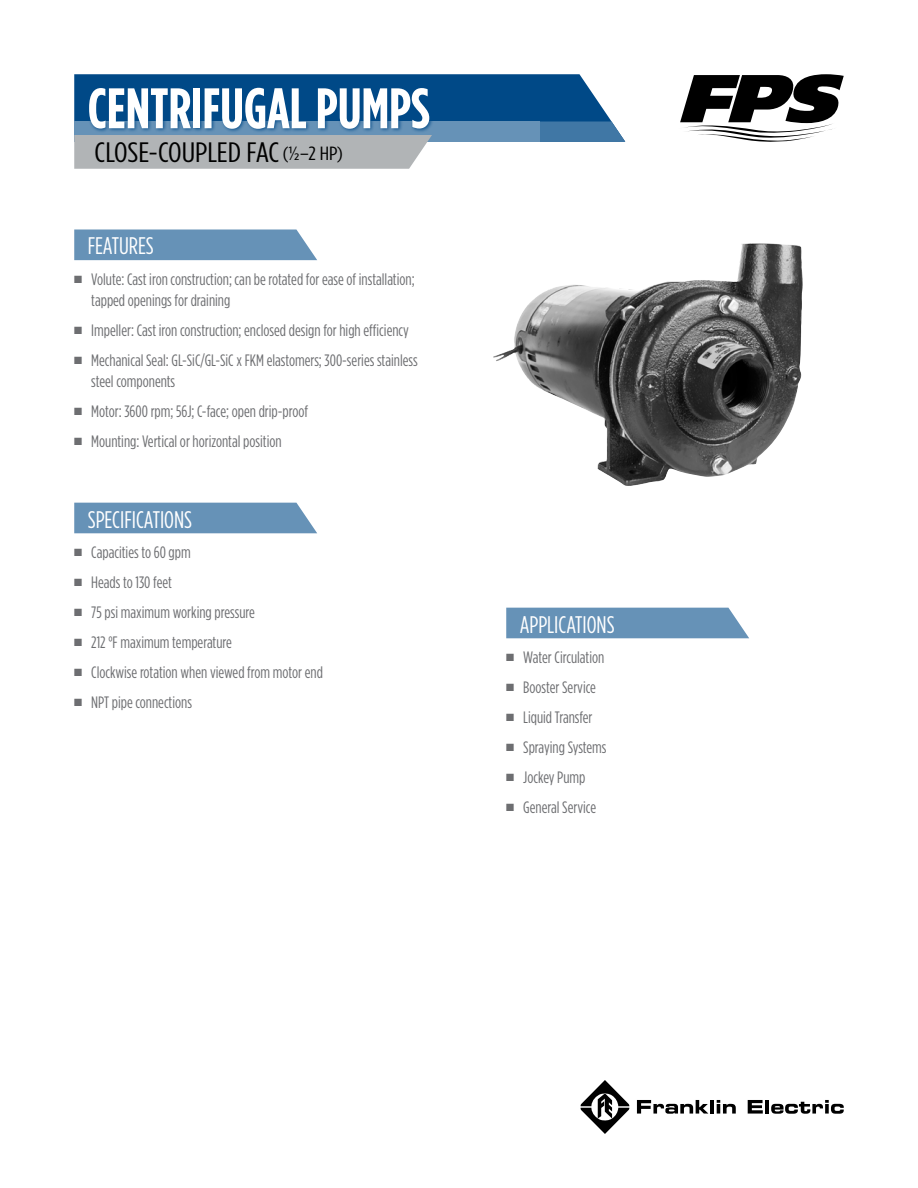
<style>
.page{position:relative;width:918px;height:1188px;background:#fff}
.page>*{position:absolute;margin:0;border:0;box-sizing:border-box;transform-origin:0 0}
.t1{font:700 57px "Gotham Condensed";color:#fff}
.t2{font:28.05px "Gotham Condensed";color:#000;scale:1.18 1}
.t3{font:24px "Gotham Condensed";color:#fff}
.t4{font:16.5px/21px "Gotham Condensed";color:#6d6e71}
.s1{font-size:19.2px}
</style>
<div class="page">
<svg style="left:637px;top:1100px;width:71px;height:14px"></svg>
<hr style="left:710px;top:1100px;width:4px;height:14px;background:#000">
<svg style="left:717px;top:1100px;width:19px;height:14px"></svg>
<svg style="left:748px;top:1100px;width:15px;height:14px"></svg>
<hr style="left:765px;top:1100px;width:4px;height:14px;background:#000">
<svg style="left:771px;top:1100px;width:73px;height:14px"></svg>
<svg style="left:581px;top:1080px;width:48px;height:54px"></svg>
<svg style="left:680px;top:74px;width:164px;height:68px"></svg>
<svg style="left:74px;top:74px;width:551px;height:95px"></svg>
<div style="left:87px;top:85px;width:347px;height:48px;background:#004987;opacity:.85"></div>
<div style="left:506px;top:608px;width:243px;height:30px;background:#6692b7"></div>
<div style="left:74px;top:503px;width:243px;height:30px;background:#6692b7"></div>
<div style="left:74px;top:230px;width:243px;height:30px;background:#6692b7"></div>
<img style="left:493px;top:243px;width:310px;height:243px">
<h1 class="t1" style="left:88px;top:75px;width:343px">CENTRIFUGAL PUMPS</h1>
<h2 class="t2" style="left:94px;top:136px;width:212px">CLOSE-COUPLED FAC <span class="s1">(½–2 HP)</span></h2>
<h3 class="t3" style="left:88px;top:232px;width:68px">FEATURES</h3>
<p class="t4" style="left:91px;top:269px;width:325px;text-indent:-17px">■ Volute: Cast iron construction; can be rotated for ease of installation; tapped openings for draining</p>
<p class="t4" style="left:74px;top:320px;width:336px">■ Impeller: Cast iron construction; enclosed design for high efficiency</p>
<p class="t4" style="left:91px;top:350px;width:328px;text-indent:-17px">■ Mechanical Seal: GL-SiC/GL-SiC x FKM elastomers; 300-series stainless steel components</p>
<p class="t4" style="left:74px;top:401px;width:235px">■ Motor: 3600 rpm; 56J; C-face; open drip-proof</p>
<p class="t4" style="left:74px;top:431px;width:209px">■ Mounting: Vertical or horizontal position</p>
<h3 class="t3" style="left:88px;top:505px;width:106px">SPECIFICATIONS</h3>
<p class="t4" style="left:74px;top:542px;width:118px">■ Capacities to 60 gpm</p>
<p class="t4" style="left:74px;top:572px;width:99px">■ Heads to 130 feet</p>
<p class="t4" style="left:74px;top:602px;width:182px">■ 75 psi maximum working pressure</p>
<p class="t4" style="left:74px;top:632px;width:159px">■ 212 °F maximum temperature</p>
<p class="t4" style="left:74px;top:662px;width:250px">■ Clockwise rotation when viewed from motor end</p>
<p class="t4" style="left:74px;top:692px;width:119px">■ NPT pipe connections</p>
<h3 class="t3" style="left:520px;top:610px;width:96px">APPLICATIONS</h3>
<p class="t4" style="left:506px;top:647px;width:100px">■ Water Circulation</p>
<p class="t4" style="left:506px;top:677px;width:91px">■ Booster Service</p>
<p class="t4" style="left:506px;top:707px;width:88px">■ Liquid Transfer</p>
<p class="t4" style="left:506px;top:737px;width:102px">■ Spraying Systems</p>
<p class="t4" style="left:506px;top:767px;width:81px">■ Jockey Pump</p>
<p class="t4" style="left:506px;top:797px;width:91px">■ General Service</p>
</div>
